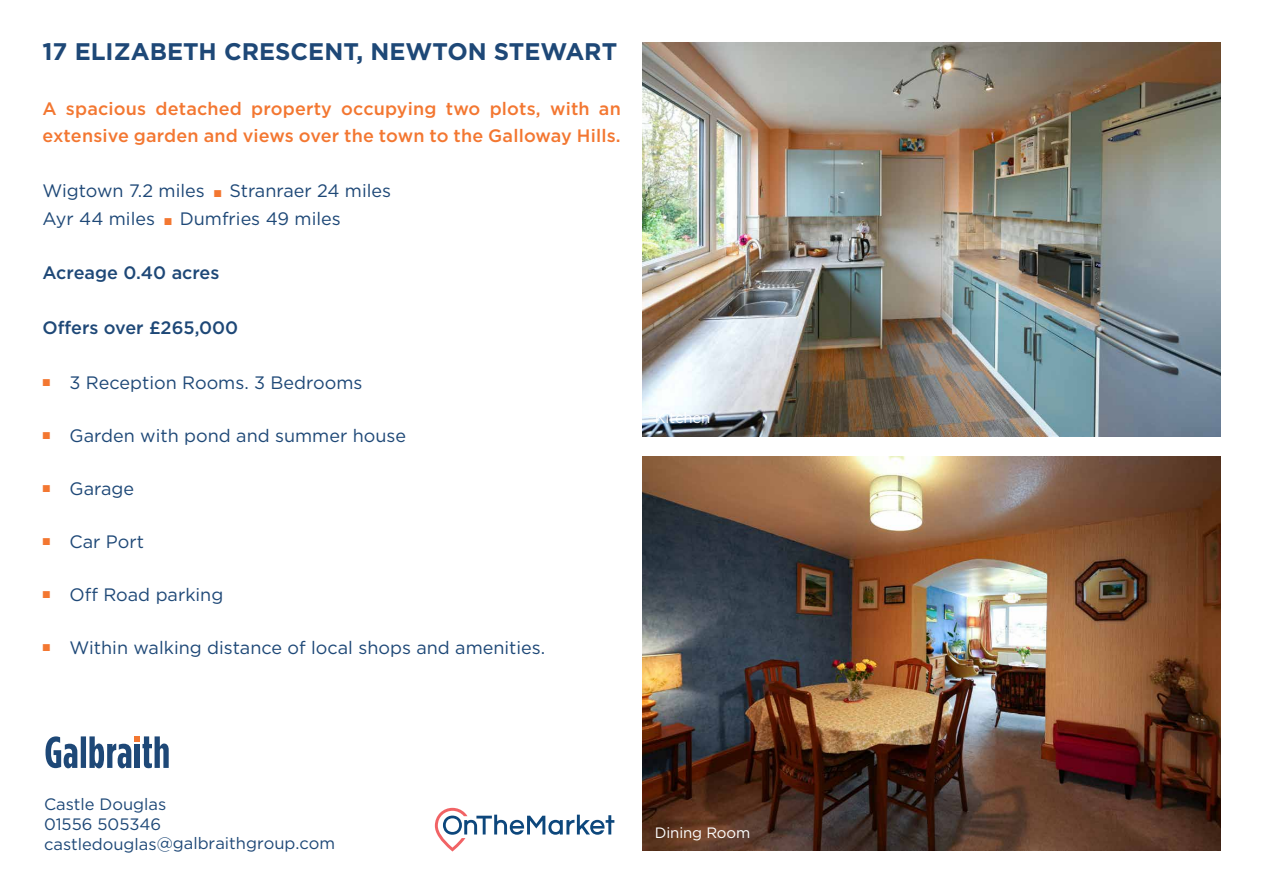
<style>
.page{position:relative;width:1263px;height:893px;background:#fff}
.page>*{position:absolute;margin:0;border:0;box-sizing:border-box;transform-origin:0 0}
.Headings_Text{font:700 24px "Gotham HTF";color:#1e4877}
.t1{font:18px "Gotham HTF";color:#1e4877}
.t2{font:500 18px/27.5px "Gotham HTF";letter-spacing:.01em;color:#f37731}
.t3{font:500 18px "Gotham HTF";color:#1e4877}
.t4{font:16.5px "Gotham HTF";color:#1e4877}
.Body_Text{font:15px "Gotham HTF";letter-spacing:-.01em;color:#fff}
.s1{font-family:"Proxima Nova";font-size:12px;color:#f37731}
</style>
<div class="page">
<svg style="left:435px;top:808px;width:179px;height:43px"></svg>
<svg style="left:46px;top:736px;width:123px;height:32px"></svg>
<div style="left:135px;top:744px;width:5px;height:24px;background:#1e4877"></div>
<img style="left:642px;top:457px;width:578px;height:393px">
<img style="left:642px;top:43px;width:578px;height:393px">
<p class="Headings_Text" style="left:43px;top:38px;width:576px">17 ELIZABETH CRESCENT, NEWTON STEWART</p>
<p class="t2" style="left:43px;top:94px;width:580px">A spacious detached property occupying two plots, with an extensive garden and views over the town to the Galloway Hills.</p>
<p class="t1" style="left:43px;top:181px;width:350px">Wigtown 7.2 miles <span class="s1">■</span> Stranraer 24 miles</p>
<p class="t1" style="left:43px;top:208px;width:300px">Ayr 44 miles <span class="s1">■</span> Dumfries 49 miles</p>
<p class="t3" style="left:43px;top:263px;width:178px">Acreage 0.40 acres</p>
<p class="t3" style="left:43px;top:318px;width:197px">Offers over £265,000</p>
<p class="t1" style="left:43px;top:373px;width:321px"><sup>■</sup> 3 Reception Rooms. 3 Bedrooms</p>
<p class="t1" style="left:43px;top:426px;width:365px"><sup>■</sup> Garden with pond and summer house</p>
<p class="t1" style="left:43px;top:478px;width:93px"><sup>■</sup> Garage</p>
<p class="t1" style="left:43px;top:531px;width:103px"><sup>■</sup> Car Port</p>
<p class="t1" style="left:43px;top:584px;width:182px"><sup>■</sup> Off Road parking</p>
<p class="t1" style="left:43px;top:637px;width:504px"><sup>■</sup> Within walking distance of local shops and amenities.</p>
<p class="Body_Text" style="left:655px;top:410px;width:57px">Kitchen</p>
<p class="t4" style="left:44px;top:795px;width:124px">Castle Douglas</p>
<p class="t4" style="left:44px;top:815px;width:119px">01556 505346</p>
<p class="t4" style="left:44px;top:834px;width:293px">castledouglas@galbraithgroup.com</p>
<p class="Body_Text" style="left:655px;top:824px;width:97px">Dining Room</p>
</div>
